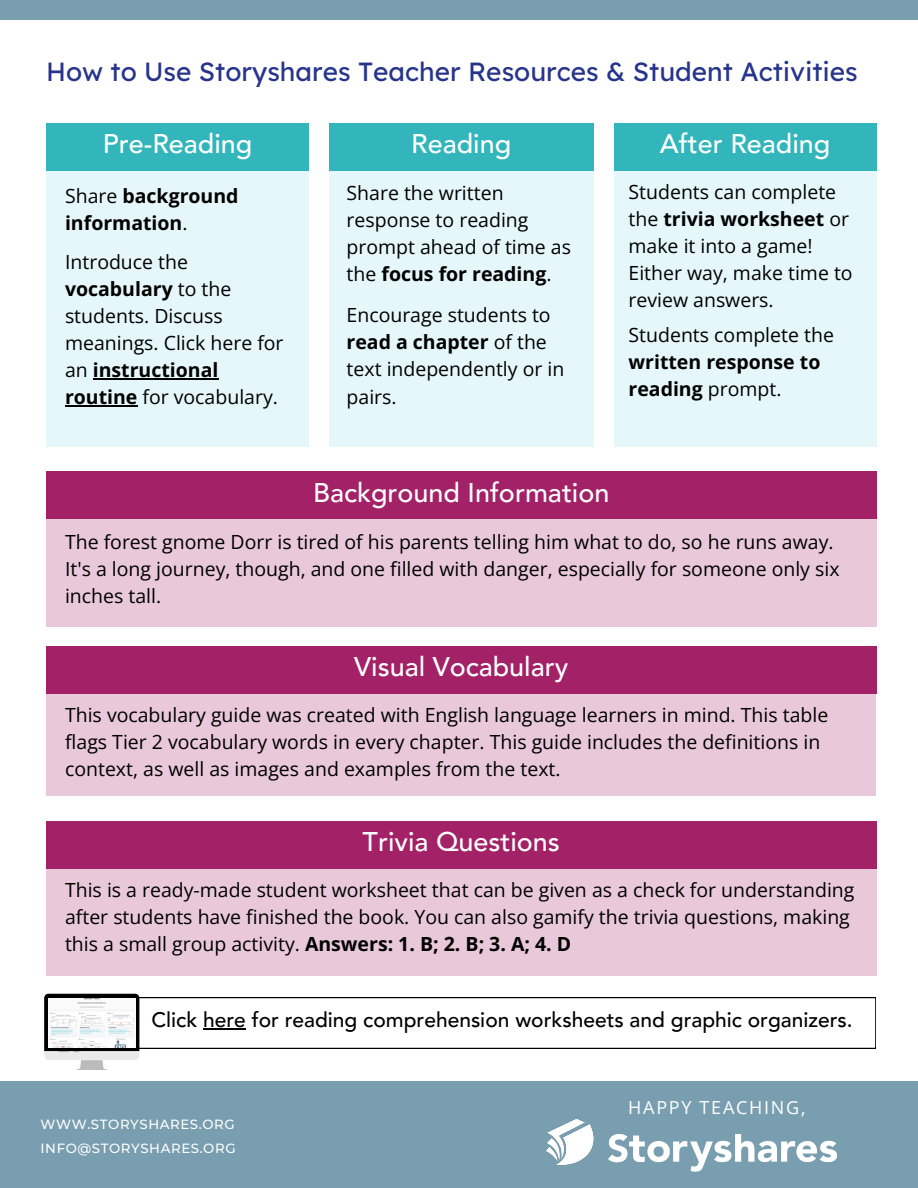
<style>
.page{position:relative;width:918px;height:1188px;background:#fff}
.page>*{position:absolute;margin:0;border:0;box-sizing:border-box;transform-origin:0 0}
.t1{font:500 27px "Avenir LT Pro";color:#fff}
.t2{font:26.25px "Lexend Deca";color:#27348b}
.t3{font:500 21px "Avenir LT Pro";color:#000}
.t4{font:19.5px/27px "Open Sans";color:#000}
.t5{font:700 19.5px/27px "Open Sans";color:#000}
.t6{font:18px "Open Sans";letter-spacing:.095em;color:#fff}
.t7{font:500 13.35px "Montserrat";letter-spacing:.045em;color:#fff}
.s1{font-weight:400}
.s2{font-weight:700}
</style>
<div class="page">
<div style="left:0;top:0;width:918px;height:20px;background:#799eb0"></div>
<div style="left:0;top:1082px;width:918px;height:106px;background:#799eb0"></div>
<img style="left:629px;top:1134px;width:209px;height:38px">
<img style="left:546px;top:1119px;width:82px;height:47px">
<div style="left:46px;top:484px;width:830px;height:143px;background:#e8c8d9"></div>
<div style="left:46px;top:472px;width:830px;height:47px;background:#a32167"></div>
<div style="left:46px;top:833px;width:830px;height:143px;background:#e8c8d9"></div>
<div style="left:46px;top:821px;width:830px;height:47px;background:#a32167"></div>
<div style="left:46px;top:658px;width:830px;height:138px;background:#e8c8d9"></div>
<div style="left:46px;top:646px;width:830px;height:48px;background:#a32167"></div>
<div style="left:46px;top:135px;width:263px;height:312px;background:#e5f7fa"></div>
<div style="left:46px;top:123px;width:263px;height:48px;background:#32b6bb"></div>
<div style="left:329px;top:135px;width:265px;height:311px;background:#e5f7fa"></div>
<div style="left:329px;top:123px;width:265px;height:48px;background:#32b6bb"></div>
<div style="left:614px;top:135px;width:262px;height:312px;background:#e5f7fa"></div>
<div style="left:614px;top:123px;width:262px;height:48px;background:#32b6bb"></div>
<svg style="left:44px;top:994px;width:832px;height:76px"></svg>
<img style="left:48px;top:998px;width:87px;height:49px">
<hr style="left:93px;top:378px;width:125px;height:2px;background:#000">
<hr style="left:65px;top:405px;width:72px;height:2px;background:#000">
<h1 class="t2" style="left:46px;top:54px;width:813px">How to Use Storyshares Teacher Resources &amp; Student Activities</h1>
<h4 class="t1" style="left:103px;top:133px;width:151px">Pre-Reading</h4>
<h1 class="t1" style="left:411px;top:133px;width:101px">Reading</h1>
<h4 class="t1" style="left:660px;top:133px;width:172px">After Reading</h4>
<h4 class="t5" style="left:65px;top:182px;width:175px"><span class="s1">Share</span> background information<span class="s1">.</span></h4>
<p class="t4" style="left:65px;top:248px;width:220px">Introduce the <span class="s2">vocabulary</span> to the students. Discuss meanings. Click here for an <span class="s2">instructional routine</span> for vocabulary.</p>
<p class="t4" style="left:347px;top:179px;width:226px">Share the written response to reading prompt ahead of time as the <span class="s2">focus for reading</span>.</p>
<h3 class="t4" style="left:347px;top:301px;width:219px">Encourage students to <span class="s2">read a chapter</span> of the text independently or in pairs.</h3>
<p class="t4" style="left:629px;top:178px;width:226px">Students can complete the <span class="s2">trivia worksheet</span> or make it into a game!<br>Either way, make time to review answers.</p>
<p class="t4" style="left:629px;top:321px;width:207px">Students complete the <span class="s2">written response to reading</span> prompt.</p>
<h2 class="t1" style="left:313px;top:481px;width:298px">Background Information</h2>
<h1 class="t4" style="left:65px;top:528px;width:776px">The forest gnome Dorr is tired of his parents telling him what to do, so he runs away.<br>It's a long journey, though, and one filled with danger, especially for someone only six inches tall.</h1>
<h4 class="t1" style="left:354px;top:656px;width:215px">Visual Vocabulary</h4>
<h1 class="t4" style="left:65px;top:701px;width:765px">This vocabulary guide was created with English language learners in mind. This table flags Tier 2 vocabulary words in every chapter. This guide includes the definitions in context, as well as images and examples from the text.</h1>
<h1 class="t1" style="left:363px;top:831px;width:199px">Trivia Questions</h1>
<h4 class="t4" style="left:65px;top:876px;width:791px">This is a ready-made student worksheet that can be given as a check for understanding after students have finished the book. You can also gamify the trivia questions, making this a small group activity. <span class="s2">Answers: 1. B; 2. B; 3. A; 4. D</span></h4>
<h4 class="t3" style="left:151px;top:1012px;width:703px">Click here for reading comprehension worksheets and graphic organizers.</h4>
<h4 class="t7" style="left:41px;top:1116px;width:196px">WWW.STORYSHARES.ORG</h4>
<h4 class="t7" style="left:41px;top:1141px;width:197px">INFO@STORYSHARES.ORG</h4>
<h4 class="t6" style="left:628px;top:1095px;width:179px">HAPPY TEACHING,</h4>
</div>
